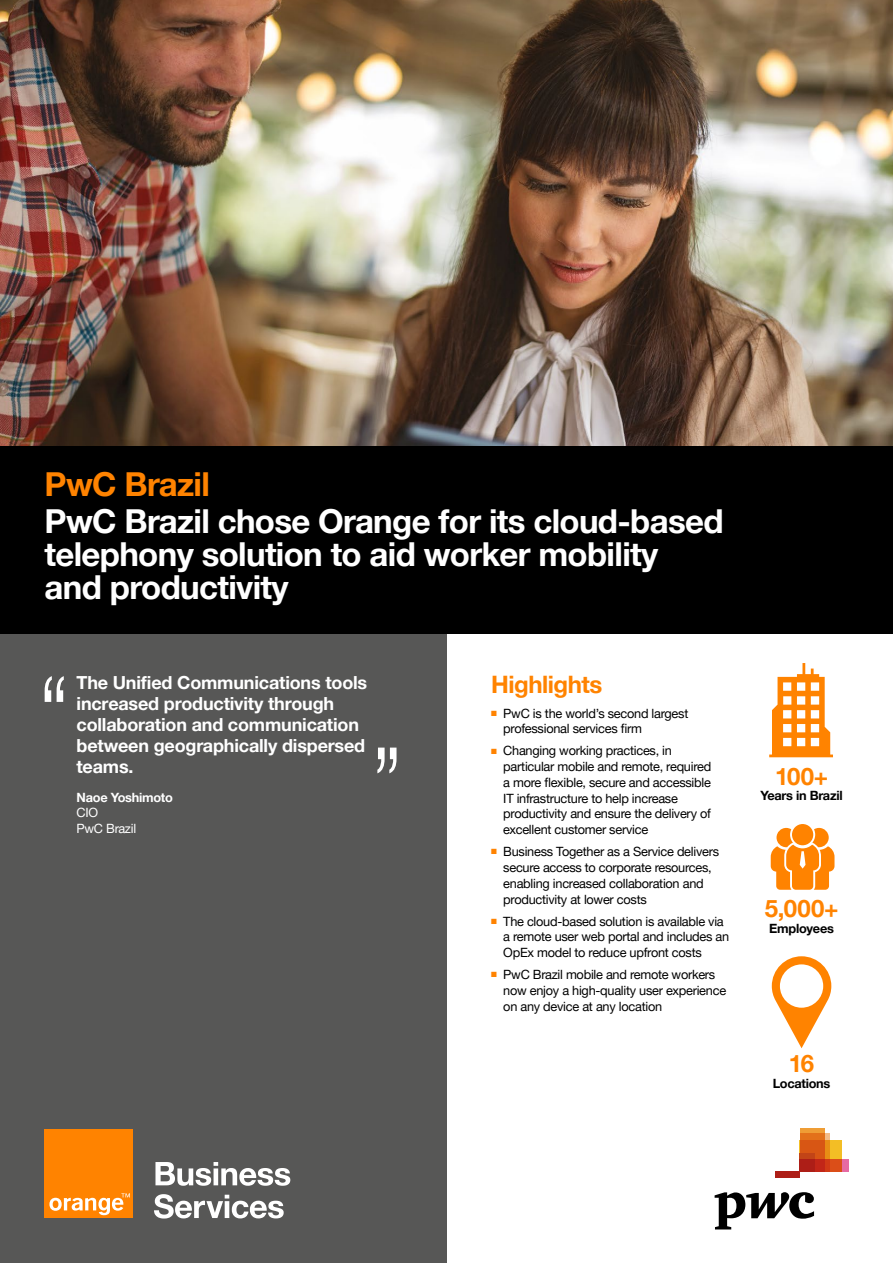
<style>
.page{position:relative;width:893px;height:1263px;background:#fff}
.page>*{position:absolute;margin:0;border:0;box-sizing:border-box;transform-origin:0 0}
.t1{font:700 33px/33px "Helvetica Neue";letter-spacing:-.02em;color:#fff}
.t2{font:700 33px "Helvetica Neue";letter-spacing:-.02em;color:#ff8300}
.t3{font:700 24px "Helvetica Neue";letter-spacing:-.02em;color:#ff8300}
.t4{font:700 18px/21px "Helvetica Neue";letter-spacing:-.01em;color:#fff}
.t5{font:12.75px/15.8px "Helvetica Neue";letter-spacing:-.02em;color:#000}
.t6{font:700 12.75px "Helvetica Neue";letter-spacing:-.02em;color:#000}
.t7{font:700 12.75px "Helvetica Neue";letter-spacing:-.02em;color:#fff}
.t8{font:12.75px/15.8px "Helvetica Neue";letter-spacing:-.02em;color:#fff}
.s1{color:#ff8300}
</style>
<div class="page">
<div style="left:0;top:631px;width:446px;height:632px;background:#575756"></div>
<div style="left:45px;top:1129px;width:88px;height:89px;background:#ff8300"></div>
<svg style="left:49px;top:1193px;width:81px;height:22px"></svg>
<svg style="left:155px;top:1162px;width:135px;height:24px"></svg>
<svg style="left:154px;top:1194px;width:130px;height:24px"></svg>
<svg style="left:45px;top:676px;width:19px;height:26px"></svg>
<svg style="left:377px;top:747px;width:19px;height:26px"></svg>
<img style="left:0;top:0;width:893px;height:446px">
<div style="left:0;top:446px;width:893px;height:188px;background:#000"></div>
<div style="left:792px;top:824px;width:21px;height:21px;background:#ff8300;border-radius:50%"></div>
<svg style="left:771px;top:828px;width:63px;height:62px"></svg>
<svg style="left:769px;top:663px;width:64px;height:94px"></svg>
<svg style="left:772px;top:956px;width:59px;height:92px"></svg>
<div style="left:800px;top:1159px;width:48px;height:12px;background:#e66aa3"></div>
<div style="left:800px;top:1140px;width:42px;height:31px;background:#f3be25"></div>
<div style="left:800px;top:1128px;width:24px;height:43px;background:#ef9d35"></div>
<svg style="left:824px;top:1133px;width:5px;height:7px"></svg>
<div style="left:800px;top:1133px;width:24px;height:38px;background:#e3711a"></div>
<div style="left:775px;top:1171px;width:25px;height:7px;background:#ad1e17"></div>
<svg style="left:824px;top:1140px;width:5px;height:19px"></svg>
<div style="left:800px;top:1140px;width:24px;height:31px;background:#d85614"></div>
<div style="left:800px;top:1153px;width:15px;height:18px;background:#c24417"></div>
<div style="left:800px;top:1159px;width:42px;height:12px;background:#db4e18"></div>
<svg style="left:824px;top:1159px;width:5px;height:12px"></svg>
<div style="left:800px;top:1159px;width:24px;height:12px;background:#c22618"></div>
<div style="left:800px;top:1159px;width:15px;height:12px;background:#ad1e17"></div>
<svg style="left:715px;top:1192px;width:99px;height:37px"></svg>
<h1 class="t2" style="left:45px;top:463px;width:167px">PwC Brazil</h1>
<h1 class="t1" style="left:45px;top:504px;width:680px">PwC Brazil chose Orange for its cloud-based telephony solution to aid worker mobility and productivity</h1>
<h3 class="t4" style="left:77px;top:672px;width:292px">The Unified Communications tools increased productivity through collaboration and communication between geographically dispersed teams.</h3>
<p class="t7" style="left:77px;top:789px;width:98px">Naoe Yoshimoto</p>
<p class="t8" style="left:77px;top:805px;width:61px">CIO<br>PwC Brazil</p>
<h2 class="t3" style="left:491px;top:670px;width:113px">Highlights</h2>
<p class="t5" style="left:503px;top:705px;width:187px;text-indent:-12px"><span class="s1">■</span> PwC is the world’s second largest professional services firm</p>
<p class="t5" style="left:503px;top:743px;width:210px;text-indent:-12px"><span class="s1">■</span> Changing working practices, in particular mobile and remote, required a more flexible, secure and accessible IT infrastructure to help increase productivity and ensure the delivery of excellent customer service</p>
<p class="t5" style="left:503px;top:844px;width:217px;text-indent:-12px"><span class="s1">■</span> Business Together as a Service delivers secure access to corporate resources, enabling increased collaboration and productivity at lower costs</p>
<p class="t5" style="left:503px;top:913px;width:227px;text-indent:-12px"><span class="s1">■</span> The cloud-based solution is available via a remote user web portal and includes an<br>OpEx model to reduce upfront costs</p>
<p class="t5" style="left:503px;top:967px;width:224px;text-indent:-12px"><span class="s1">■</span> PwC Brazil mobile and remote workers now enjoy a high-quality user experience on any device at any location</p>
<h2 class="t3" style="left:775px;top:761px;width:55px">100+</h2>
<p class="t6" style="left:760px;top:788px;width:84px">Years in Brazil</p>
<h2 class="t3" style="left:765px;top:894px;width:75px">5,000+</h2>
<p class="t6" style="left:769px;top:920px;width:66px">Employees</p>
<h2 class="t3" style="left:789px;top:1049px;width:27px">16</h2>
<p class="t6" style="left:773px;top:1075px;width:59px">Locations</p>
</div>
